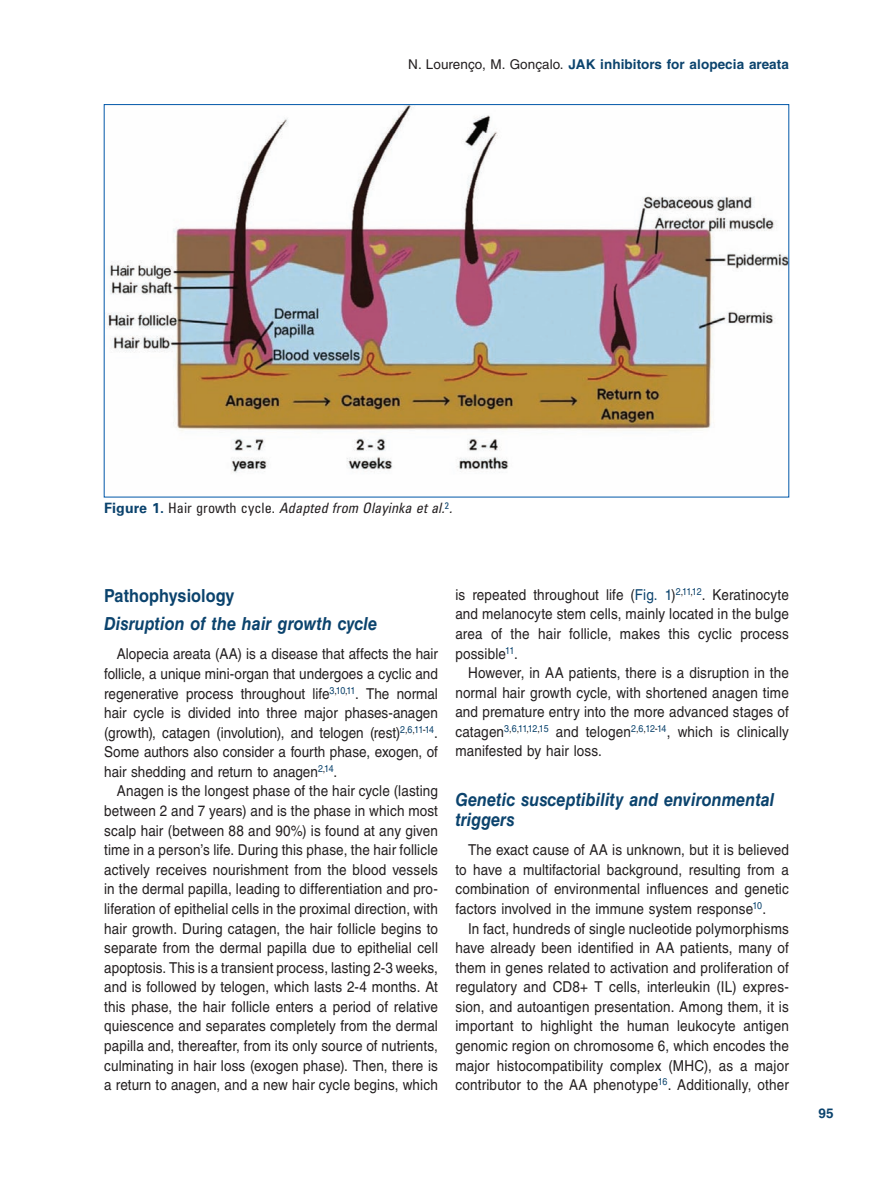
<style>
.page{position:relative;width:893px;height:1191px;background:#fff}
.page>*{position:absolute;margin:0;border:0;box-sizing:border-box;transform-origin:0 0}
.t1{font:italic 700 18px/19.5px "Helvetica LT Std";letter-spacing:.005em;color:#0b436d;scale:.9 1}
.t2{font:700 18px "Helvetica LT Std";letter-spacing:.005em;color:#0b436d;scale:.9 1}
.t3{font:15px/19.6px "Helvetica LT Std";letter-spacing:.01em;color:#231f20;text-align:justify;scale:.9 1}
.t4{font:italic condensed 14.25px "Univers LT Std";letter-spacing:.005em;color:#231f20}
.t5{font:700 13.5px "Helvetica LT Std";letter-spacing:.005em;color:#0b436d}
.s1{font-weight:400;color:#231f20}
.s2{font-weight:700;font-style:normal;font-stretch:normal;color:#0b436d}
.s3{font-style:normal}
.s4{color:#0b436d}
</style>
<div class="page">
<img style="left:107px;top:106px;width:680px;height:367px">
<p class="t5" style="left:408px;top:56px;width:382px"><span class="s1">N. Lourenço, M. Gonçalo.</span> JAK inhibitors for alopecia areata</p>
<p class="t4" style="left:104px;top:499px;width:350px"><span class="s2">Figure 1.</span> <span class="s3">Hair growth cycle.</span> Adapted from Olayinka et al.<sup>2</sup>.</p>
<p class="t2" style="left:104px;top:584px;width:146px">Pathophysiology</p>
<p class="t1" style="left:104px;top:613px;width:305px">Disruption of the hair growth cycle</p>
<p class="t3" style="left:104px;top:644px;width:372px;text-indent:13px">Alopecia areata (AA) is a disease that affects the hair follicle, a unique mini-organ that undergoes a cyclic and regenerative process throughout life<sup>3</sup><sup>,</sup><sup>10</sup><sup>,</sup><sup>11</sup>. The normal hair cycle is divided into three major phases-anagen (growth), catagen (involution), and telogen (rest)<sup>2</sup><sup>,</sup><sup>6</sup><sup>,</sup><sup>11</sup><sup>-</sup><sup>14</sup>.<br>Some authors also consider a fourth phase, exogen, of hair shedding and return to anagen<sup>2</sup><sup>,</sup><sup>14</sup>.</p>
<p class="t3" style="left:104px;top:781px;width:372px;text-indent:13px">Anagen is the longest phase of the hair cycle (lasting between 2 and 7 years) and is the phase in which most scalp hair (between 88 and 90%) is found at any given time in a person’s life. During this phase, the hair follicle actively receives nourishment from the blood vessels in the dermal papilla, leading to differentiation and pro&shy;liferation of epithelial cells in the proximal direction, with hair growth. During catagen, the hair follicle begins to separate from the dermal papilla due to epithelial cell apoptosis. This is a transient process, lasting 2-3 weeks, and is followed by telogen, which lasts 2-4 months. At this phase, the hair follicle enters a period of relative quiescence and separates completely from the dermal papilla and, thereafter, from its only source of nutrients, culminating in hair loss (exogen phase). Then, there is a return to anagen, and a new hair cycle begins, which</p>
<p class="t3" style="left:455px;top:585px;width:372px">is repeated throughout life (<span class="s4">Fig. 1</span>)<sup>2</sup><sup>,</sup><sup>11</sup><sup>,</sup><sup>12</sup>. Keratinocyte and melanocyte stem cells, mainly located in the bulge area of the hair follicle, makes this cyclic process possible<sup>11</sup>.</p>
<p class="t3" style="left:455px;top:663px;width:372px;text-indent:13px">However, in AA patients, there is a disruption in the normal hair growth cycle, with shortened anagen time and premature entry into the more advanced stages of catagen<sup>3</sup><sup>,</sup><sup>6</sup><sup>,</sup><sup>11</sup><sup>,</sup><sup>12</sup><sup>,</sup><sup>15</sup> and telogen<sup>2</sup><sup>,</sup><sup>6</sup><sup>,</sup><sup>12</sup><sup>-</sup><sup>14</sup>, which is clinically manifested by hair loss.</p>
<p class="t1" style="left:455px;top:790px;width:356px">Genetic susceptibility and environmental triggers</p>
<p class="t3" style="left:455px;top:840px;width:372px;text-indent:13px">The exact cause of AA is unknown, but it is believed to have a multifactorial background, resulting from a combination of environmental influences and genetic factors involved in the immune system response<sup>10</sup>.</p>
<p class="t3" style="left:455px;top:918px;width:372px;text-indent:13px">In fact, hundreds of single nucleotide polymorphisms have already been identified in AA patients, many of them in genes related to activation and proliferation of regulatory and CD8+ T cells, interleukin (IL) expres&shy;sion, and autoantigen presentation. Among them, it is important to highlight the human leukocyte antigen genomic region on chromosome 6, which encodes the major histocompatibility complex (MHC), as a major contributor to the AA phenotype<sup>16</sup>. Additionally, other</p>
<p class="t5" style="left:819px;top:1104px;width:17px">95</p>
</div>
